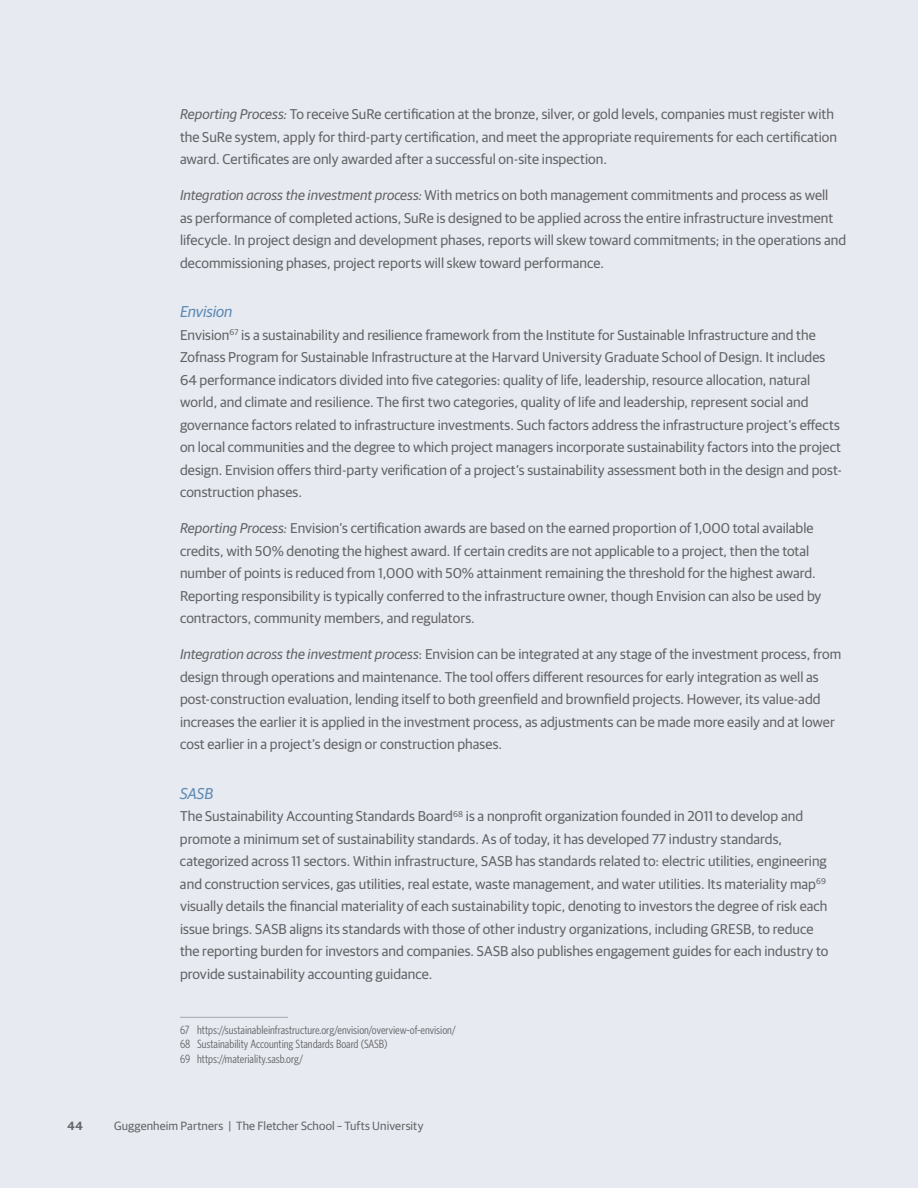
<style>
.page{position:relative;width:918px;height:1188px;background:#e7eaf1}
.page>*{position:absolute;margin:0;border:0;box-sizing:border-box;transform-origin:0 0}
.t1{font:italic 15.75px "Guardian Sans";letter-spacing:-.005em;color:#5e8ab5}
.t2{font:14.25px/22.5px "Guardian Sans";color:#636466}
.t3{font:12px/14.4px "Whitney Condensed";color:#636466}
.t4{font:12px "Guardian Sans";letter-spacing:.01em;color:#636466}
.t5{font:600 12px "Guardian Sans";color:#636466}
.s1{font-style:italic}
</style>
<div class="page">
<hr style="left:180px;top:1017px;width:108px;height:1px;background:#a7a9ac">
<p class="t2" style="left:180px;top:102px;width:659px"><span class="s1">Reporting Process:</span> To receive SuRe certification at the bronze, silver, or gold levels, companies must register with the SuRe system, apply for third-party certification, and meet the appropriate requirements for each certification award. Certificates are only awarded after a successful on-site inspection.</p>
<p class="t2" style="left:180px;top:183px;width:668px"><span class="s1">Integration across the investment process:</span> With metrics on both management commitments and process as well<br>as performance of completed actions, SuRe is designed to be applied across the entire infrastructure investment lifecycle. In project design and development phases, reports will skew toward commitments; in the operations and decommissioning phases, project reports will skew toward performance.</p>
<p class="t1" style="left:180px;top:301px;width:54px">Envision</p>
<p class="t2" style="left:180px;top:322px;width:663px">Envision<sup>67</sup> is a sustainability and resilience framework from the Institute for Sustainable Infrastructure and the Zofnass Program for Sustainable Infrastructure at the Harvard University Graduate School of Design. It includes 64 performance indicators divided into five categories: quality of life, leadership, resource allocation, natural world, and climate and resilience. The first two categories, quality of life and leadership, represent social and governance factors related to infrastructure investments. Such factors address the infrastructure project’s effects on local communities and the degree to which project managers incorporate sustainability factors into the project design. Envision offers third-party verification of a project’s sustainability assessment both in the design and post&shy;construction phases.</p>
<p class="t2" style="left:180px;top:516px;width:643px"><span class="s1">Reporting Process:</span> Envision’s certification awards are based on the earned proportion of 1,000 total available credits, with 50% denoting the highest award. If certain credits are not applicable to a project, then the total number of points is reduced from 1,000 with 50% attainment remaining the threshold for the highest award.<br>Reporting responsibility is typically conferred to the infrastructure owner, though Envision can also be used by contractors, community members, and regulators.</p>
<p class="t2" style="left:180px;top:642px;width:663px"><span class="s1">Integration across the investment process</span>: Envision can be integrated at any stage of the investment process, from design through operations and maintenance. The tool offers different resources for early integration as well as post-construction evaluation, lending itself to both greenfield and brownfield projects. However, its value-add increases the earlier it is applied in the investment process, as adjustments can be made more easily and at lower cost earlier in a project’s design or construction phases.</p>
<p class="t1" style="left:180px;top:782px;width:35px">SASB</p>
<p class="t2" style="left:180px;top:804px;width:650px">The Sustainability Accounting Standards Board<sup>68</sup> is a nonprofit organization founded in 2011 to develop and promote a minimum set of sustainability standards. As of today, it has developed 77 industry standards, categorized across 11 sectors. Within infrastructure, SASB has standards related to: electric utilities, engineering and construction services, gas utilities, real estate, waste management, and water utilities. Its materiality map<sup>69 </sup>visually details the financial materiality of each sustainability topic, denoting to investors the degree of risk each issue brings. SASB aligns its standards with those of other industry organizations, including GRESB, to reduce the reporting burden for investors and companies. SASB also publishes engagement guides for each industry to provide sustainability accounting guidance.</p>
<p class="t3" style="left:180px;top:1022px;width:277px">67 https://sustainableinfrastructure.org/envision/overview-of-envision/<br>68 Sustainability Accounting Standards Board (SASB)<br>69 https://materiality.sasb.org/</p>
<p class="t5" style="left:68px;top:1117px;width:17px">44</p>
<p class="t4" style="left:114px;top:1117px;width:311px">Guggenheim Partners | The Fletcher School – Tufts University</p>
</div>
